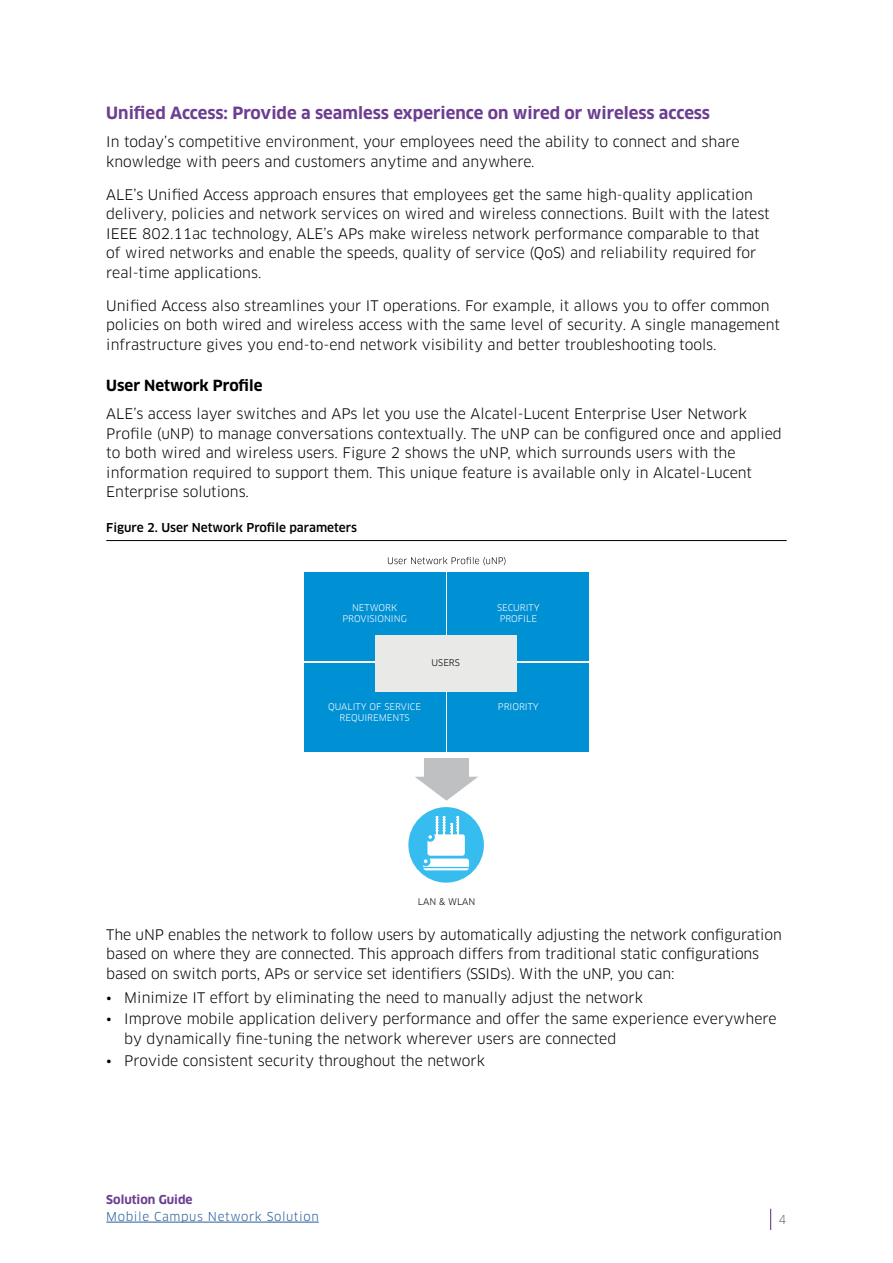
<style>
.page{position:relative;width:893px;height:1263px;background:#fff}
.page>*{position:absolute;margin:0;border:0;box-sizing:border-box;transform-origin:0 0}
.t1{font:700 16.5px "Clan OT";color:#6d3e91}
.t2{font:700 15px "Clan OT";color:#000}
.t3{font:14.25px/19.5px "Clan OT";color:#000}
.t4{font:500 12px "Clan OT";color:#000}
.t5{font:12px "Clan OT";letter-spacing:.05em;color:#275b9b}
.t6{font:700 12px "Clan OT";color:#6d3e91}
.t7{font:12px "Clan OT";color:#6a6d71}
.t8{font:9px/10.8px "Clan OT";color:#fff;text-align:center}
.t9{font:9px "Clan OT";color:#000}
</style>
<div class="page">
<svg style="left:770px;top:1209px;width:1px;height:21px"></svg>
<hr style="left:106px;top:1222px;width:213px;height:1px;background:#275b9b">
<hr style="left:106px;top:540px;width:681px;height:1px;background:#000">
<div style="left:304px;top:573px;width:141px;height:88px;background:#0090d4"></div>
<div style="left:448px;top:573px;width:141px;height:88px;background:#0090d4"></div>
<div style="left:304px;top:663px;width:141px;height:88px;background:#0090d4"></div>
<div style="left:448px;top:663px;width:141px;height:88px;background:#0090d4"></div>
<div style="left:375px;top:635px;width:141px;height:56px;background:#e9eae8"></div>
<div style="left:408px;top:807px;width:76px;height:76px;background:#36bcee;border-radius:50%"></div>
<svg style="left:388px;top:557px;width:117px;height:8px"></svg>
<svg style="left:415px;top:758px;width:63px;height:43px"></svg>
<svg style="left:423px;top:816px;width:46px;height:54px"></svg>
<p class="t1" style="left:106px;top:104px;width:605px">Unified Access: Provide a seamless experience on wired or wireless access</p>
<p class="t3" style="left:106px;top:132px;width:635px">In today’s competitive environment, your employees need the ability to connect and share knowledge with peers and customers anytime and anywhere.</p>
<p class="t3" style="left:106px;top:185px;width:665px">ALE’s Unified Access approach ensures that employees get the same high-quality application delivery, policies and network services on wired and wireless connections. Built with the latest IEEE 802.11ac technology, ALE’s APs make wireless network performance comparable to that of wired networks and enable the speeds, quality of service (QoS) and reliability required for real-time applications.</p>
<p class="t3" style="left:106px;top:296px;width:675px">Unified Access also streamlines your IT operations. For example, it allows you to offer common policies on both wired and wireless access with the same level of security. A single management infrastructure gives you end-to-end network visibility and better troubleshooting tools.</p>
<p class="t2" style="left:106px;top:377px;width:158px">User Network Profile</p>
<p class="t3" style="left:106px;top:404px;width:677px">ALE’s access layer switches and APs let you use the Alcatel-Lucent Enterprise User Network Profile (uNP) to manage conversations contextually. The uNP can be configured once and applied to both wired and wireless users. Figure 2 shows the uNP, which surrounds users with the information required to support them. This unique feature is available only in Alcatel-Lucent Enterprise solutions.</p>
<p class="t4" style="left:106px;top:520px;width:252px">Figure 2. User Network Profile parameters</p>
<p class="t8" style="left:342px;top:603px;width:66px">NETWORK<br>PROVISIONING</p>
<p class="t8" style="left:497px;top:603px;width:44px;text-align:left">SECURITY<br>PROFILE</p>
<p class="t9" style="left:432px;top:657px;width:30px">USERS</p>
<p class="t8" style="left:328px;top:702px;width:94px">QUALITY OF SERVICE<br>REQUIREMENTS</p>
<p class="t8" style="left:498px;top:702px;width:42px">PRIORITY</p>
<p class="t9" style="left:418px;top:896px;width:59px">LAN &amp; WLAN</p>
<p class="t3" style="left:106px;top:925px;width:677px">The uNP enables the network to follow users by automatically adjusting the network configuration based on where they are connected. This approach differs from traditional static configurations based on switch ports, APs or service set identifiers (SSIDs). With the uNP, you can:</p>
<p class="t3" style="left:106px;top:988px;width:538px">• Minimize IT effort by eliminating the need to manually adjust the network</p>
<p class="t3" style="left:124px;top:1009px;width:654px;text-indent:-18px">• Improve mobile application delivery performance and offer the same experience everywhere by dynamically fine-tuning the network wherever users are connected</p>
<p class="t3" style="left:106px;top:1050px;width:380px">• Provide consistent security throughout the network</p>
<p class="t6" style="left:106px;top:1193px;width:88px">Solution Guide</p>
<p class="t5" style="left:106px;top:1209px;width:214px">Mobile Campus Network Solution</p>
<p class="t7" style="left:779px;top:1212px;width:9px">4</p>
</div>
